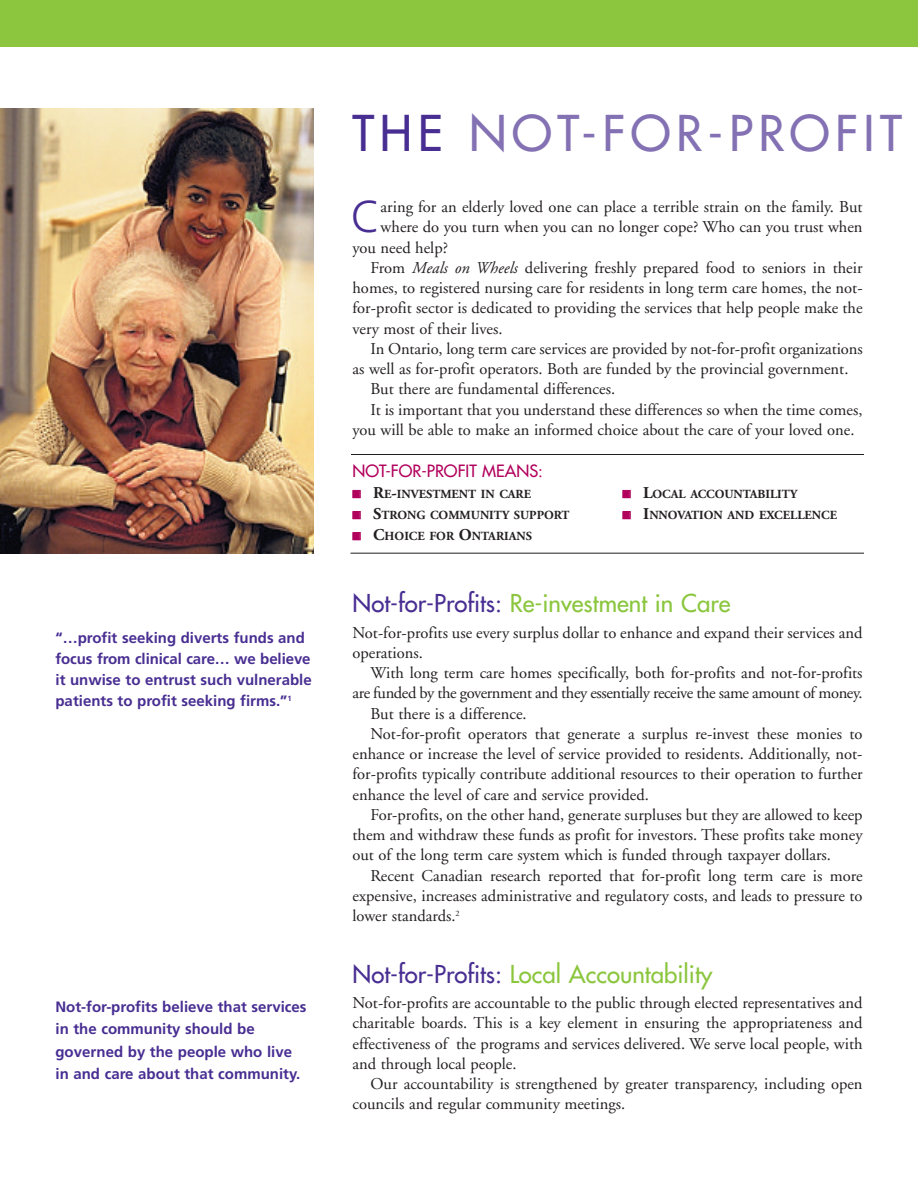
<style>
.page{position:relative;width:918px;height:1188px;background:#fff}
.page>*{position:absolute;margin:0;border:0;box-sizing:border-box;transform-origin:0 0}
.t1{font:48px "Futura";letter-spacing:.115em;color:#8371b3}
.t2{font:300 44.7px "Frutiger";color:#482e92}
.t3{font:24px "Futura";color:#8bc63e}
.t4{font:16.5px/20.2px "Adobe Garamond";color:#231f20}
.t5{font:16.5px "Adobe Garamond";letter-spacing:-.025em;color:#231f20}
.t6{font:16.5px "Futura";color:#b1015c}
.t7{font:700 15px/21px "Frutiger";color:#482e92}
.t8{font:700 12.3px "Adobe Garamond";color:#231f20}
.s1{color:#482e92}
.s2{font-style:italic}
.s3{color:#b1015c}
.s4{font-size:16.5px}
</style>
<div class="page">
<img style="left:0;top:108px;width:314px;height:446px">
<hr style="left:351px;top:454px;width:513px;height:1px;background:#231f20">
<hr style="left:350px;top:553px;width:514px;height:1px;background:#231f20">
<div style="left:0;top:0;width:918px;height:47px;background:#8bc63e"></div>
<p class="t7" style="left:56px;top:629px;width:258px">“…profit seeking diverts funds and focus from clinical care… we believe it unwise to entrust such vulnerable patients to profit seeking firms.”<sup>1</sup></p>
<p class="t7" style="left:56px;top:996px;width:253px;line-height:22.5px">Not-for-profits believe that services in the community should be governed by the people who live in and care about that community.</p>
<h1 class="t1" style="left:352px;top:109px;width:551px"><span class="s1">THE</span> NOT-FOR-PROFIT</h1>
<h2 class="t2" style="left:351px;top:199px;width:31px">C</h2>
<p class="t4" style="left:381px;top:198px;width:483px">aring for an elderly loved one can place a terrible strain on the family. But</p>
<p class="t4" style="left:381px;top:219px;width:483px">where do you turn when you can no longer cope? Who can you trust when</p>
<p class="t4" style="left:352px;top:239px;width:97px">you need help?</p>
<p class="t4" style="left:371px;top:259px;width:494px">From <span class="s2">Meals on Wheels</span> delivering freshly prepared food to seniors in their</p>
<p class="t4" style="left:352px;top:279px;width:512px">homes, to registered nursing care for residents in long term care homes, the not-</p>
<p class="t4" style="left:352px;top:300px;width:512px">for-profit sector is dedicated to providing the services that help people make the</p>
<p class="t4" style="left:352px;top:320px;width:152px">very most of their lives.</p>
<p class="t4" style="left:371px;top:340px;width:494px">In Ontario, long term care services are provided by not-for-profit organizations</p>
<p class="t4" style="left:352px;top:360px;width:497px">as well as for-profit operators. Both are funded by the provincial government.</p>
<p class="t4" style="left:371px;top:381px;width:246px">But there are fundamental differences.</p>
<p class="t4" style="left:371px;top:401px;width:494px">It is important that you understand these differences so when the time comes,</p>
<p class="t4" style="left:352px;top:421px;width:504px">you will be able to make an informed choice about the care of your loved one.</p>
<p class="t6" style="left:352px;top:463px;width:192px">NOT-FOR-PROFIT MEANS:</p>
<p class="t8" style="left:353px;top:489px;width:180px"><span class="s3">■</span> <span class="s4">R</span>E<span class="s4">-</span>INVESTMENT IN CARE</p>
<p class="t8" style="left:623px;top:489px;width:176px"><span class="s3">■</span> <span class="s4">L</span>OCAL ACCOUNTABILITY</p>
<p class="t8" style="left:353px;top:510px;width:218px"><span class="s3">■</span> <span class="s4">S</span>TRONG COMMUNITY SUPPORT</p>
<p class="t8" style="left:623px;top:510px;width:216px"><span class="s3">■</span> <span class="s4">I</span>NNOVATION AND EXCELLENCE</p>
<p class="t8" style="left:353px;top:531px;width:181px"><span class="s3">■</span> <span class="s4">C</span>HOICE FOR <span class="s4">O</span>NTARIANS</p>
<h3 class="t3" style="left:352px;top:591px;width:380px"><span class="s1">Not-for-Profits:</span> Re-investment in Care</h3>
<p class="t4" style="left:352px;top:624px;width:512px">Not-for-profits use every surplus dollar to enhance and expand their services and operations.</p>
<p class="t4" style="left:371px;top:664px;width:494px">With long term care homes specifically, both for-profits and not-for-profits</p>
<p class="t5" style="left:352px;top:687px;width:512px">are funded by the government and they essentially receive the same amount of money.</p>
<p class="t4" style="left:371px;top:705px;width:158px">But there is a difference.</p>
<p class="t4" style="left:371px;top:725px;width:494px">Not-for-profit operators that generate a surplus re-invest these monies to</p>
<p class="t4" style="left:352px;top:745px;width:512px">enhance or increase the level of service provided to residents. Additionally, not-</p>
<p class="t4" style="left:352px;top:765px;width:512px">for-profits typically contribute additional resources to their operation to further</p>
<p class="t4" style="left:352px;top:786px;width:298px">enhance the level of care and service provided.</p>
<p class="t4" style="left:371px;top:806px;width:494px">For-profits, on the other hand, generate surpluses but they are allowed to keep</p>
<p class="t4" style="left:352px;top:826px;width:512px">them and withdraw these funds as profit for investors. These profits take money</p>
<p class="t4" style="left:352px;top:846px;width:480px">out of the long term care system which is funded through taxpayer dollars.</p>
<p class="t4" style="left:371px;top:867px;width:494px">Recent Canadian research reported that for-profit long term care is more</p>
<p class="t4" style="left:352px;top:887px;width:512px">expensive, increases administrative and regulatory costs, and leads to pressure to</p>
<p class="t4" style="left:352px;top:907px;width:109px">lower standards.<sup>2</sup></p>
<h3 class="t3" style="left:352px;top:962px;width:361px"><span class="s1">Not-for-Profits:</span> Local Accountability</h3>
<p class="t4" style="left:352px;top:994px;width:512px;text-align:justify">Not-for-profits are accountable to the public through elected representatives and charitable boards. This is a key element in ensuring the appropriateness and effectiveness of the programs and services delivered. We serve local people, with and through local people.</p>
<p class="t4" style="left:352px;top:1075px;width:512px;text-indent:18px">Our accountability is strengthened by greater transparency, including open councils and regular community meetings.</p>
</div>
